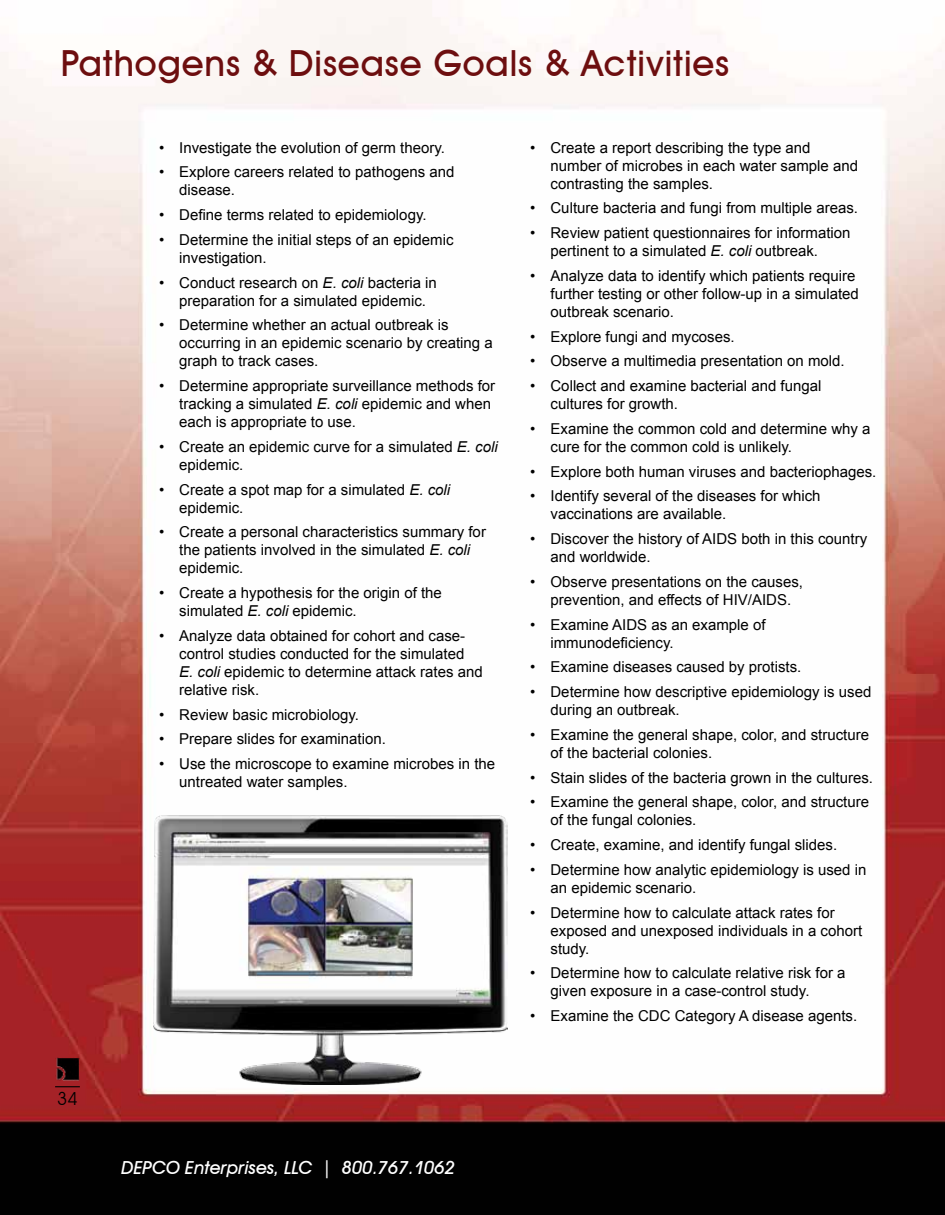
<style>
.page{position:relative;width:945px;height:1215px;background:#fff}
.page>*{position:absolute;margin:0;border:0;box-sizing:border-box;transform-origin:0 0}
.t1{font:500 36px "Avant Garde IT Cby BT";letter-spacing:.025em;color:#6d0e0f}
.t2{font:italic 500 18px "Avant Garde IT Cby BT";color:#fff}
.t3{font:18px "Avant Garde IT Cby BT";color:#000}
.t4{font:15px/18px "Arial";color:#000}
.s1{font-style:italic}
</style>
<div class="page">
<img style="left:0;top:0;width:945px;height:1215px">
<img style="left:56px;top:1058px;width:23px;height:22px">
<svg style="left:55px;top:1086px;width:25px;height:1px"></svg>
<img style="left:154px;top:815px;width:354px;height:270px">
<h1 class="t1" style="left:61px;top:42px;width:670px">Pathogens &amp; Disease Goals &amp; Activities</h1>
<p class="t3" style="left:57px;top:1087px;width:22px">34</p>
<p class="t4" style="left:159px;top:139px;width:287px">• Investigate the evolution of germ theory.</p>
<p class="t4" style="left:179px;top:163px;width:277px;text-indent:-20px">• Explore careers related to pathogens and disease.</p>
<p class="t4" style="left:159px;top:206px;width:269px">• Define terms related to epidemiology.</p>
<p class="t4" style="left:179px;top:231px;width:276px;text-indent:-20px">• Determine the initial steps of an epidemic investigation.</p>
<p class="t4" style="left:179px;top:274px;width:259px;text-indent:-20px">• Conduct research on <span class="s1">E. coli</span> bacteria in preparation for a simulated epidemic.</p>
<p class="t4" style="left:179px;top:316px;width:315px;text-indent:-20px">• Determine whether an actual outbreak is occurring in an epidemic scenario by creating a graph to track cases.</p>
<p class="t4" style="left:179px;top:377px;width:317px;text-indent:-20px">• Determine appropriate surveillance methods for tracking a simulated <span class="s1">E. coli</span> epidemic and when each is appropriate to use.</p>
<p class="t4" style="left:179px;top:438px;width:320px;text-indent:-20px">• Create an epidemic curve for a simulated <span class="s1">E. coli </span>epidemic.</p>
<p class="t4" style="left:179px;top:481px;width:272px;text-indent:-20px">• Create a spot map for a simulated <span class="s1">E. coli </span>epidemic.</p>
<p class="t4" style="left:179px;top:523px;width:308px;text-indent:-20px">• Create a personal characteristics summary for the patients involved in the simulated <span class="s1">E. coli </span>epidemic.</p>
<p class="t4" style="left:179px;top:584px;width:264px;text-indent:-20px">• Create a hypothesis for the origin of the simulated <span class="s1">E. coli</span> epidemic.</p>
<p class="t4" style="left:179px;top:627px;width:305px;text-indent:-20px">• Analyze data obtained for cohort and case&shy;control studies conducted for the simulated<br><span class="s1">E. coli</span> epidemic to determine attack rates and relative risk.</p>
<p class="t4" style="left:159px;top:706px;width:202px">• Review basic microbiology.</p>
<p class="t4" style="left:159px;top:730px;width:228px">• Prepare slides for examination.</p>
<p class="t4" style="left:179px;top:755px;width:317px;text-indent:-20px">• Use the microscope to examine microbes in the untreated water samples.</p>
<p class="t4" style="left:550px;top:139px;width:309px;text-indent:-20px">• Create a report describing the type and number of microbes in each water sample and contrasting the samples.</p>
<p class="t4" style="left:530px;top:199px;width:329px">• Culture bacteria and fungi from multiple areas.</p>
<p class="t4" style="left:550px;top:224px;width:302px;text-indent:-20px">• Review patient questionnaires for information pertinent to a simulated <span class="s1">E. coli</span> outbreak.</p>
<p class="t4" style="left:551px;top:267px;width:310px;text-indent:-20px">• Analyze data to identify which patients require further testing or other follow-up in a simulated outbreak scenario.</p>
<p class="t4" style="left:530px;top:328px;width:206px">• Explore fungi and mycoses.</p>
<p class="t4" style="left:530px;top:352px;width:316px">• Observe a multimedia presentation on mold.</p>
<p class="t4" style="left:551px;top:377px;width:272px;text-indent:-20px">• Collect and examine bacterial and fungal cultures for growth.</p>
<p class="t4" style="left:551px;top:420px;width:322px;text-indent:-20px">• Examine the common cold and determine why a cure for the common cold is unlikely.</p>
<p class="t4" style="left:530px;top:463px;width:348px">• Explore both human viruses and bacteriophages.</p>
<p class="t4" style="left:551px;top:487px;width:272px;text-indent:-20px">• Identify several of the diseases for which vaccinations are available.</p>
<p class="t4" style="left:551px;top:530px;width:318px;text-indent:-20px">• Discover the history of AIDS both in this country and worldwide.</p>
<p class="t4" style="left:530px;top:573px;width:274px;text-align:center">• Observe presentations on the causes, prevention, and effects of HIV/AIDS.</p>
<p class="t4" style="left:551px;top:616px;width:217px;text-indent:-20px">• Examine AIDS as an example of immunodeficiency.</p>
<p class="t4" style="left:530px;top:658px;width:273px">• Examine diseases caused by protists.</p>
<p class="t4" style="left:551px;top:683px;width:322px;text-indent:-20px">• Determine how descriptive epidemiology is used during an outbreak.</p>
<p class="t4" style="left:551px;top:726px;width:320px;text-indent:-20px">• Examine the general shape, color, and structure of the bacterial colonies.</p>
<p class="t4" style="left:530px;top:769px;width:344px">• Stain slides of the bacteria grown in the cultures.</p>
<p class="t4" style="left:551px;top:793px;width:320px;text-indent:-20px">• Examine the general shape, color, and structure of the fungal colonies.</p>
<p class="t4" style="left:530px;top:836px;width:309px">• Create, examine, and identify fungal slides.</p>
<p class="t4" style="left:551px;top:861px;width:317px;text-indent:-20px">• Determine how analytic epidemiology is used in an epidemic scenario.</p>
<p class="t4" style="left:551px;top:904px;width:313px;text-indent:-20px">• Determine how to calculate attack rates for exposed and unexposed individuals in a cohort study.</p>
<p class="t4" style="left:551px;top:964px;width:297px;text-indent:-20px">• Determine how to calculate relative risk for a given exposure in a case-control study.</p>
<p class="t4" style="left:530px;top:1007px;width:329px">• Examine the CDC Category A disease agents.</p>
<p class="t2" style="left:122px;top:1156px;width:335px">DEPCO Enterprises, LLC | 800.767.1062</p>
</div>
